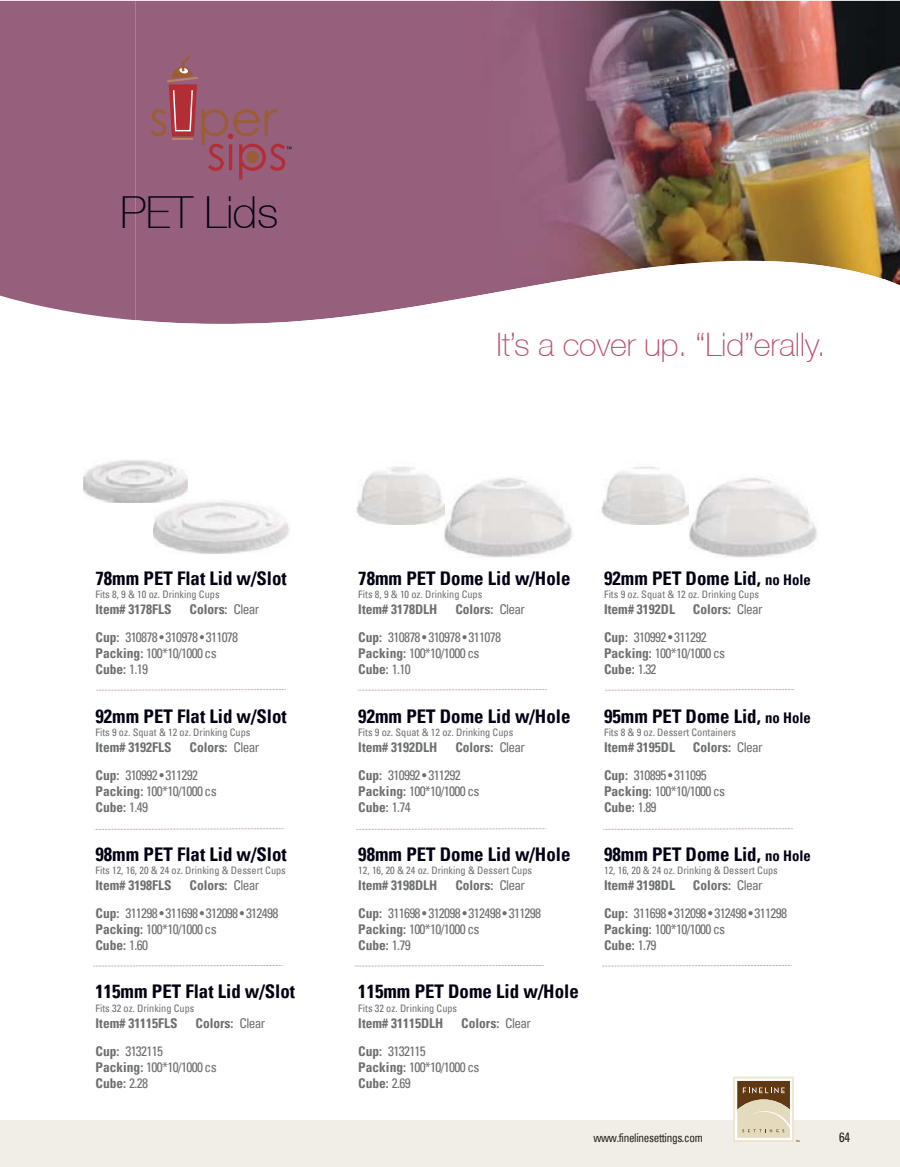
<style>
.page{position:relative;width:900px;height:1167px;background:#fff}
.page>*{position:absolute;margin:0;border:0;box-sizing:border-box;transform-origin:0 0}
.t1{font:100 44px "Helvetica Neue CE";letter-spacing:-.01em;color:#000012}
.t2{font:100 32.25px "Helvetica Neue CE";letter-spacing:-.01em;color:#b94e67}
.t3{font:700 condensed 18.75px "Univers";color:#000012}
.t4{font:condensed 13.5px/28px "Univers";letter-spacing:-.05em;color:#6d6e70}
.t5{font:700 condensed 13.5px "Univers";color:#6d6e70}
.t6{font:condensed 13.25px "Univers";color:#231f20;scale:.95 1}
.t7{font:condensed 11.75px "Univers";letter-spacing:-.03em;color:#231f20;scale:.95 1}
.t8{font:condensed 10.25px "Univers";color:#6d6e70}
.s1{font-weight:700}
.s2{font-weight:400}
.s3{font-size:14.75px}
</style>
<div class="page">
<div style="left:0;top:1119px;width:900px;height:47px;background:#f0eee6"></div>
<div style="left:734px;top:1077px;width:59px;height:63px;background:#fff"></div>
<div style="left:733px;top:1076px;width:61px;height:65px;border:2px solid #ece5d2"></div>
<svg style="left:737px;top:1080px;width:62px;height:61px"></svg>
<div style="left:0;top:1px;width:135px;height:319px;background:#965f7c"></div>
<div style="left:135px;top:1px;width:357px;height:323px;background:#965f7c"></div>
<img style="left:492px;top:1px;width:408px;height:277px">
<img style="left:492px;top:278px;width:85px;height:15px">
<img style="left:881px;top:278px;width:19px;height:8px">
<svg style="left:96px;top:689px;width:190px;height:1px"></svg>
<svg style="left:357px;top:689px;width:190px;height:1px"></svg>
<svg style="left:151px;top:56px;width:141px;height:124px;background:#9a5b70"></svg>
<svg style="left:605px;top:689px;width:190px;height:1px"></svg>
<svg style="left:94px;top:828px;width:191px;height:2px"></svg>
<svg style="left:356px;top:828px;width:190px;height:2px"></svg>
<svg style="left:603px;top:828px;width:190px;height:2px"></svg>
<svg style="left:93px;top:965px;width:190px;height:1px"></svg>
<svg style="left:354px;top:965px;width:190px;height:1px"></svg>
<svg style="left:602px;top:965px;width:190px;height:1px"></svg>
<img style="left:153px;top:500px;width:137px;height:54px">
<img style="left:83px;top:460px;width:105px;height:43px">
<img style="left:444px;top:478px;width:128px;height:79px">
<img style="left:356px;top:467px;width:88px;height:57px">
<img style="left:689px;top:477px;width:128px;height:80px">
<img style="left:601px;top:467px;width:88px;height:57px">
<h1 class="t1" style="left:120px;top:197px;width:160px">PET Lids</h1>
<h2 class="t2" style="left:497px;top:332px;width:331px">It’s a cover up. “Lid”erally.</h2>
<h3 class="t3" style="left:96px;top:566px;width:193px">78mm PET Flat Lid w/Slot</h3>
<p class="t8" style="left:96px;top:587px;width:126px">Fits 8, 9 &amp; 10 oz. Drinking Cups</p>
<p class="t5" style="left:96px;top:601px;width:78px">Item# 3178FLS</p>
<p class="t4" style="left:96px;top:595px;width:165px;text-indent:94px"><span class="s1">Colors:</span> Clear<br><span class="s1">Cup:</span> 310878 • 310978 • 311078</p>
<p class="t4" style="left:96px;top:645px;width:123px;line-height:16px"><span class="s1">Packing:</span> 100*10/1000 cs<br><span class="s1">Cube:</span> 1.19</p>
<h3 class="t3" style="left:96px;top:704px;width:193px">92mm PET Flat Lid w/Slot</h3>
<p class="t8" style="left:96px;top:725px;width:156px">Fits 9 oz. Squat &amp; 12 oz. Drinking Cups</p>
<p class="t5" style="left:96px;top:739px;width:78px">Item# 3192FLS</p>
<p class="t4" style="left:96px;top:733px;width:165px;text-indent:94px"><span class="s1">Colors:</span> Clear<br><span class="s1">Cup:</span> 310992 • 311292</p>
<p class="t4" style="left:96px;top:783px;width:123px;line-height:16.2px"><span class="s1">Packing:</span> 100*10/1000 cs<br><span class="s1">Cube:</span> 1.49</p>
<h3 class="t3" style="left:96px;top:842px;width:193px">98mm PET Flat Lid w/Slot</h3>
<p class="t8" style="left:96px;top:863px;width:192px">Fits 12, 16, 20 &amp; 24 oz. Drinking &amp; Dessert Cups</p>
<p class="t5" style="left:96px;top:876px;width:78px">Item# 3198FLS</p>
<p class="t4" style="left:96px;top:870px;width:184px;text-indent:94px"><span class="s1">Colors:</span> Clear<br><span class="s1">Cup:</span> 311298 • 311698 • 312098 • 312498</p>
<p class="t4" style="left:96px;top:920px;width:123px;line-height:16.2px"><span class="s1">Packing:</span> 100*10/1000 cs<br><span class="s1">Cube:</span> 1.60</p>
<h3 class="t3" style="left:96px;top:980px;width:201px">115mm PET Flat Lid w/Slot</h3>
<p class="t8" style="left:96px;top:1001px;width:100px">Fits 32 oz. Drinking Cups</p>
<p class="t5" style="left:96px;top:1014px;width:84px">Item# 31115FLS</p>
<p class="t5" style="left:196px;top:1014px;width:71px">Colors: <span class="s2">Clear</span></p>
<p class="t4" style="left:96px;top:1042px;width:123px;line-height:16px"><span class="s1">Cup:</span> 3132115<br><span class="s1">Packing:</span> 100*10/1000 cs<br><span class="s1">Cube:</span> 2.28</p>
<h3 class="t3" style="left:358px;top:566px;width:214px">78mm PET Dome Lid w/Hole</h3>
<p class="t8" style="left:358px;top:587px;width:126px">Fits 8, 9 &amp; 10 oz. Drinking Cups</p>
<p class="t5" style="left:358px;top:601px;width:81px">Item# 3178DLH</p>
<p class="t4" style="left:358px;top:595px;width:168px;text-indent:97px"><span class="s1">Colors:</span> Clear<br><span class="s1">Cup:</span> 310878 • 310978 • 311078</p>
<p class="t4" style="left:358px;top:645px;width:123px;line-height:16px"><span class="s1">Packing:</span> 100*10/1000 cs<br><span class="s1">Cube:</span> 1.10</p>
<h3 class="t3" style="left:358px;top:704px;width:214px">92mm PET Dome Lid w/Hole</h3>
<p class="t8" style="left:358px;top:725px;width:156px">Fits 9 oz. Squat &amp; 12 oz. Drinking Cups</p>
<p class="t5" style="left:358px;top:739px;width:81px">Item# 3192DLH</p>
<p class="t4" style="left:358px;top:733px;width:168px;text-indent:97px"><span class="s1">Colors:</span> Clear<br><span class="s1">Cup:</span> 310992 • 311292</p>
<p class="t4" style="left:358px;top:783px;width:123px;line-height:16.2px"><span class="s1">Packing:</span> 100*10/1000 cs<br><span class="s1">Cube:</span> 1.74</p>
<h3 class="t3" style="left:358px;top:842px;width:214px">98mm PET Dome Lid w/Hole</h3>
<p class="t8" style="left:358px;top:863px;width:175px">12, 16, 20 &amp; 24 oz. Drinking &amp; Dessert Cups</p>
<p class="t5" style="left:358px;top:876px;width:81px">Item# 3198DLH</p>
<p class="t4" style="left:358px;top:870px;width:184px;text-indent:97px"><span class="s1">Colors:</span> Clear<br><span class="s1">Cup:</span> 311698 • 312098 • 312498 • 311298</p>
<p class="t4" style="left:358px;top:920px;width:123px;line-height:16.2px"><span class="s1">Packing:</span> 100*10/1000 cs<br><span class="s1">Cube:</span> 1.79</p>
<h3 class="t3" style="left:358px;top:980px;width:222px">115mm PET Dome Lid w/Hole</h3>
<p class="t8" style="left:358px;top:1001px;width:100px">Fits 32 oz. Drinking Cups</p>
<p class="t5" style="left:358px;top:1014px;width:87px">Item# 31115DLH</p>
<p class="t5" style="left:461px;top:1014px;width:71px">Colors: <span class="s2">Clear</span></p>
<p class="t4" style="left:358px;top:1042px;width:123px;line-height:16px"><span class="s1">Cup:</span> 3132115<br><span class="s1">Packing:</span> 100*10/1000 cs<br><span class="s1">Cube:</span> 2.69</p>
<h3 class="t3" style="left:604px;top:566px;width:208px">92mm PET Dome Lid, <span class="s3">no Hole</span></h3>
<p class="t8" style="left:604px;top:587px;width:156px">Fits 9 oz. Squat &amp; 12 oz. Drinking Cups</p>
<p class="t5" style="left:604px;top:601px;width:72px">Item# 3192DL</p>
<p class="t4" style="left:604px;top:595px;width:160px;text-indent:89px"><span class="s1">Colors:</span> Clear<br><span class="s1">Cup:</span> 310992 • 311292</p>
<p class="t4" style="left:604px;top:645px;width:123px;line-height:16px"><span class="s1">Packing:</span> 100*10/1000 cs<br><span class="s1">Cube:</span> 1.32</p>
<h3 class="t3" style="left:604px;top:704px;width:208px">95mm PET Dome Lid, <span class="s3">no Hole</span></h3>
<p class="t8" style="left:604px;top:725px;width:134px">Fits 8 &amp; 9 oz. Dessert Containers</p>
<p class="t5" style="left:604px;top:739px;width:72px">Item# 3195DL</p>
<p class="t4" style="left:604px;top:733px;width:160px;text-indent:89px"><span class="s1">Colors:</span> Clear<br><span class="s1">Cup:</span> 310895 • 311095</p>
<p class="t4" style="left:604px;top:783px;width:123px;line-height:16.2px"><span class="s1">Packing:</span> 100*10/1000 cs<br><span class="s1">Cube:</span> 1.89</p>
<h3 class="t3" style="left:604px;top:842px;width:208px">98mm PET Dome Lid, <span class="s3">no Hole</span></h3>
<p class="t8" style="left:604px;top:863px;width:175px">12, 16, 20 &amp; 24 oz. Drinking &amp; Dessert Cups</p>
<p class="t5" style="left:604px;top:876px;width:72px">Item# 3198DL</p>
<p class="t4" style="left:604px;top:870px;width:184px;text-indent:89px"><span class="s1">Colors:</span> Clear<br><span class="s1">Cup:</span> 311698 • 312098 • 312498 • 311298</p>
<p class="t4" style="left:604px;top:920px;width:123px;line-height:16.2px"><span class="s1">Packing:</span> 100*10/1000 cs<br><span class="s1">Cube:</span> 1.79</p>
<p class="t7" style="left:593px;top:1129px;width:117px">www.finelinesettings.com</p>
<p class="t6" style="left:839px;top:1128px;width:13px">64</p>
</div>
